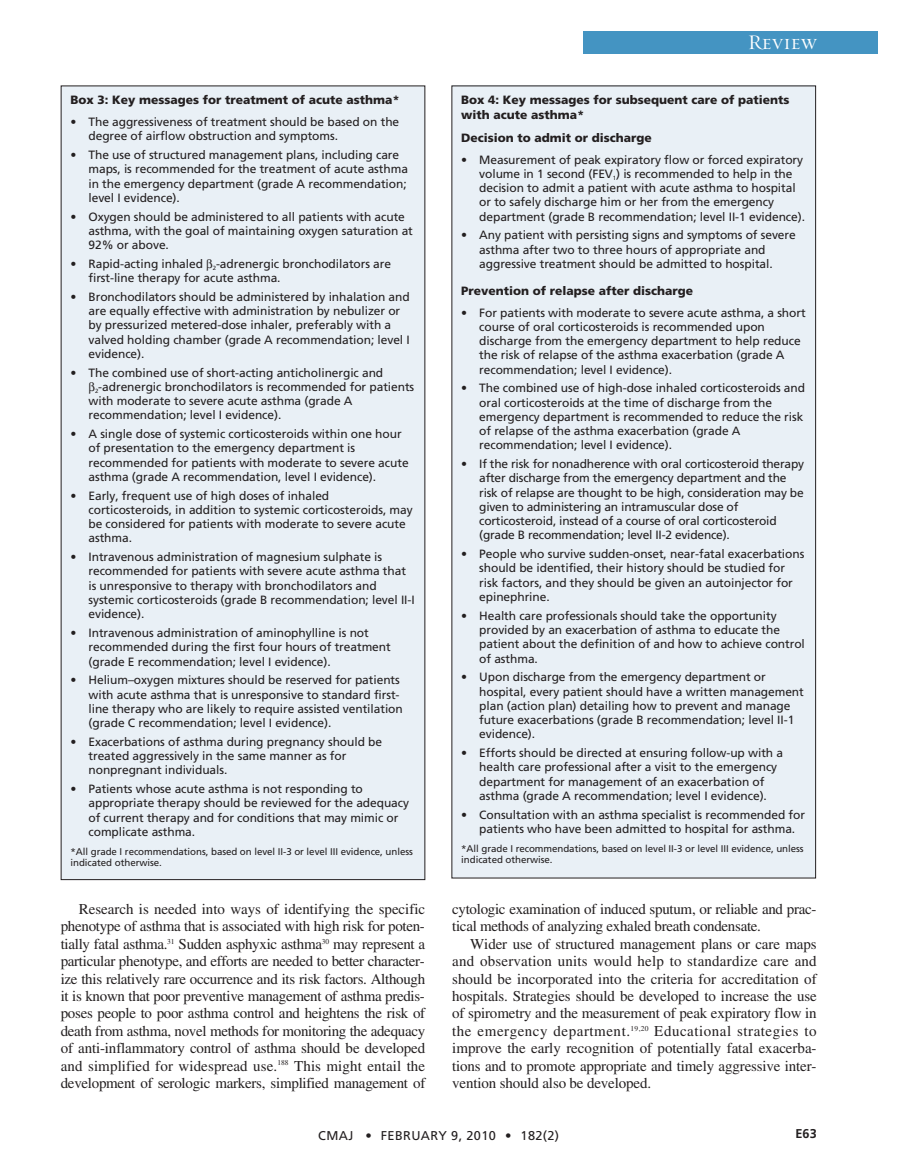
<style>
.page{position:relative;width:918px;height:1175px;background:#fff}
.page>*{position:absolute;margin:0;border:0;box-sizing:border-box;transform-origin:0 0}
.t1{font:21px "Requiem Display HTF Small Caps";letter-spacing:.005em;color:#fff}
.t2{font:15px/17.4px "Times";letter-spacing:-.02em;color:#231f20;text-align:justify}
.t3{font:12.75px "Frutiger";letter-spacing:.025em;color:#231f20}
.t4{font:700 12.75px "Frutiger";color:#231f20}
.t5{font:12px/14.2px "Frutiger";letter-spacing:-.005em;color:#231f20}
.t6{font:900 12px/15px "Frutiger";color:#231f20}
.t7{font:9.75px/11.2px "Frutiger";letter-spacing:-.005em;color:#231f20}
</style>
<div class="page">
<div style="left:583px;top:32px;width:295px;height:22px;background:#4494c2"></div>
<div style="left:61px;top:86px;width:364px;height:793px;background:#e9f0f6"></div>
<div style="left:452px;top:86px;width:364px;height:792px;background:#e9f0f6"></div>
<p class="t6" style="left:70px;top:94px;width:331px">Box 3: Key messages for treatment of acute asthma*</p>
<p class="t5" style="left:88px;top:116px;width:312px;text-indent:-18px">• The aggressiveness of treatment should be based on the degree of airflow obstruction and symptoms.</p>
<p class="t5" style="left:88px;top:149px;width:321px;text-indent:-18px">• The use of structured management plans, including care maps, is recommended for the treatment of acute asthma in the emergency department (grade A recommendation; level I evidence).</p>
<p class="t5" style="left:88px;top:210px;width:326px;text-indent:-18px">• Oxygen should be administered to all patients with acute asthma, with the goal of maintaining oxygen saturation at<br>92% or above.</p>
<p class="t5" style="left:88px;top:257px;width:304px;text-indent:-18px">• Rapid-acting inhaled <sub>2</sub>-adrenergic bronchodilators are first-line therapy for acute asthma.</p>
<p class="t5" style="left:88px;top:290px;width:323px;text-indent:-18px">• Bronchodilators should be administered by inhalation and are equally effective with administration by nebulizer or by pressurized metered-dose inhaler, preferably with a valved holding chamber (grade A recommendation; level I evidence).</p>
<p class="t5" style="left:70px;top:366px;width:314px">• The combined use of short-acting anticholinergic and</p>
<p class="t5" style="left:95px;top:380px;width:321px"><sub>2</sub>-adrenergic bronchodilators is recommended for patients</p>
<p class="t5" style="left:89px;top:395px;width:266px">with moderate to severe acute asthma (grade A</p>
<p class="t5" style="left:89px;top:409px;width:194px">recommendation; level I evidence).</p>
<p class="t5" style="left:89px;top:428px;width:322px;text-indent:-18px">• A single dose of systemic corticosteroids within one hour of presentation to the emergency department is recommended for patients with moderate to severe acute asthma (grade A recommendation, level I evidence).</p>
<p class="t5" style="left:89px;top:489px;width:326px;text-indent:-18px">• Early, frequent use of high doses of inhaled corticosteroids, in addition to systemic corticosteroids, may be considered for patients with moderate to severe acute asthma.</p>
<p class="t5" style="left:89px;top:551px;width:328px;text-indent:-18px">• Intravenous administration of magnesium sulphate is recommended for patients with severe acute asthma that is unresponsive to therapy with bronchodilators and systemic corticosteroids (grade B recommendation; level II-I evidence).</p>
<p class="t5" style="left:89px;top:626px;width:304px;text-indent:-18px">• Intravenous administration of aminophylline is not recommended during the first four hours of treatment (grade E recommendation; level I evidence).</p>
<p class="t5" style="left:89px;top:674px;width:316px;text-indent:-18px">• Helium–oxygen mixtures should be reserved for patients with acute asthma that is unresponsive to standard first&shy;line therapy who are likely to require assisted ventilation (grade C recommendation; level I evidence).</p>
<p class="t5" style="left:89px;top:735px;width:295px;text-indent:-18px">• Exacerbations of asthma during pregnancy should be treated aggressively in the same manner as for nonpregnant individuals.</p>
<p class="t5" style="left:89px;top:782px;width:322px;text-indent:-18px">• Patients whose acute asthma is not responding to appropriate therapy should be reviewed for the adequacy of current therapy and for conditions that may mimic or complicate asthma.</p>
<p class="t7" style="left:70px;top:846px;width:344px">*All grade I recommendations, based on level II-3 or level III evidence, unless indicated otherwise.</p>
<h1 class="t1" style="left:748px;top:30px;width:71px">Review</h1>
<p class="t6" style="left:461px;top:94px;width:330px">Box 4: Key messages for subsequent care of patients with acute asthma*</p>
<p class="t6" style="left:461px;top:131px;width:192px">Decision to admit or discharge</p>
<p class="t5" style="left:479px;top:153px;width:327px;text-indent:-18px">• Measurement of peak expiratory flow or forced expiratory volume in 1 second (FEV<sub>1</sub>) is recommended to help in the decision to admit a patient with acute asthma to hospital or to safely discharge him or her from the emergency department (grade B recommendation; level II-1 evidence).</p>
<p class="t5" style="left:479px;top:229px;width:318px;text-indent:-18px">• Any patient with persisting signs and symptoms of severe asthma after two to three hours of appropriate and aggressive treatment should be admitted to hospital.</p>
<p class="t6" style="left:461px;top:284px;width:233px">Prevention of relapse after discharge</p>
<p class="t5" style="left:479px;top:306px;width:328px;text-indent:-18px">• For patients with moderate to severe acute asthma, a short course of oral corticosteroids is recommended upon discharge from the emergency department to help reduce the risk of relapse of the asthma exacerbation (grade A recommendation; level I evidence).</p>
<p class="t5" style="left:479px;top:382px;width:327px;text-indent:-18px">• The combined use of high-dose inhaled corticosteroids and oral corticosteroids at the time of discharge from the emergency department is recommended to reduce the risk of relapse of the asthma exacerbation (grade A recommendation; level I evidence).</p>
<p class="t5" style="left:479px;top:458px;width:326px;text-indent:-18px">• If the risk for nonadherence with oral corticosteroid therapy after discharge from the emergency department and the risk of relapse are thought to be high, consideration may be given to administering an intramuscular dose of corticosteroid, instead of a course of oral corticosteroid (grade B recommendation; level II-2 evidence).</p>
<p class="t5" style="left:479px;top:548px;width:327px;text-indent:-18px">• People who survive sudden-onset, near-fatal exacerbations should be identified, their history should be studied for risk factors, and they should be given an autoinjector for epinephrine.</p>
<p class="t5" style="left:479px;top:609px;width:327px;text-indent:-18px">• Health care professionals should take the opportunity provided by an exacerbation of asthma to educate the patient about the definition of and how to achieve control of asthma.</p>
<p class="t5" style="left:479px;top:671px;width:326px;text-indent:-18px">• Upon discharge from the emergency department or hospital, every patient should have a written management plan (action plan) detailing how to prevent and manage future exacerbations (grade B recommendation; level II-1 evidence).</p>
<p class="t5" style="left:479px;top:746px;width:305px;text-indent:-18px">• Efforts should be directed at ensuring follow-up with a health care professional after a visit to the emergency department for management of an exacerbation of asthma (grade A recommendation; level I evidence).</p>
<p class="t5" style="left:479px;top:808px;width:327px;text-indent:-18px">• Consultation with an asthma specialist is recommended for patients who have been admitted to hospital for asthma.</p>
<p class="t7" style="left:461px;top:843px;width:344px">*All grade I recommendations, based on level II-3 or level III evidence, unless indicated otherwise.</p>
<p class="t2" style="left:61px;top:901px;width:366px;text-indent:18px">Research is needed into ways of identifying the specific phenotype of asthma that is associated with high risk for poten&shy;tially fatal asthma.<sup>31</sup> Sudden asphyxic asthma<sup>30</sup> may represent a particular phenotype, and efforts are needed to better character&shy;ize this relatively rare occurrence and its risk factors. Although it is known that poor preventive management of asthma predis&shy;poses people to poor asthma control and heightens the risk of death from asthma, novel methods for monitoring the adequacy of anti-inflammatory control of asthma should be developed and simplified for widespread use.<sup>188</sup> This might entail the development of serologic markers, simplified management of</p>
<p class="t2" style="left:452px;top:901px;width:366px">cytologic examination of induced sputum, or reliable and prac&shy;tical methods of analyzing exhaled breath condensate.</p>
<p class="t2" style="left:452px;top:936px;width:366px;text-indent:18px">Wider use of structured management plans or care maps and observation units would help to standardize care and should be incorporated into the criteria for accreditation of hospitals. Strategies should be developed to increase the use of spirometry and the measurement of peak expiratory flow in the emergency department.<sup>19,20</sup> Educational strategies to improve the early recognition of potentially fatal exacerba&shy;tions and to promote appropriate and timely aggressive inter&shy;vention should also be developed.</p>
<p class="t3" style="left:318px;top:1130px;width:242px">CMAJ • FEBRUARY 9, 2010 • 182(2)</p>
<p class="t4" style="left:796px;top:1128px;width:23px">E63</p>
</div>
